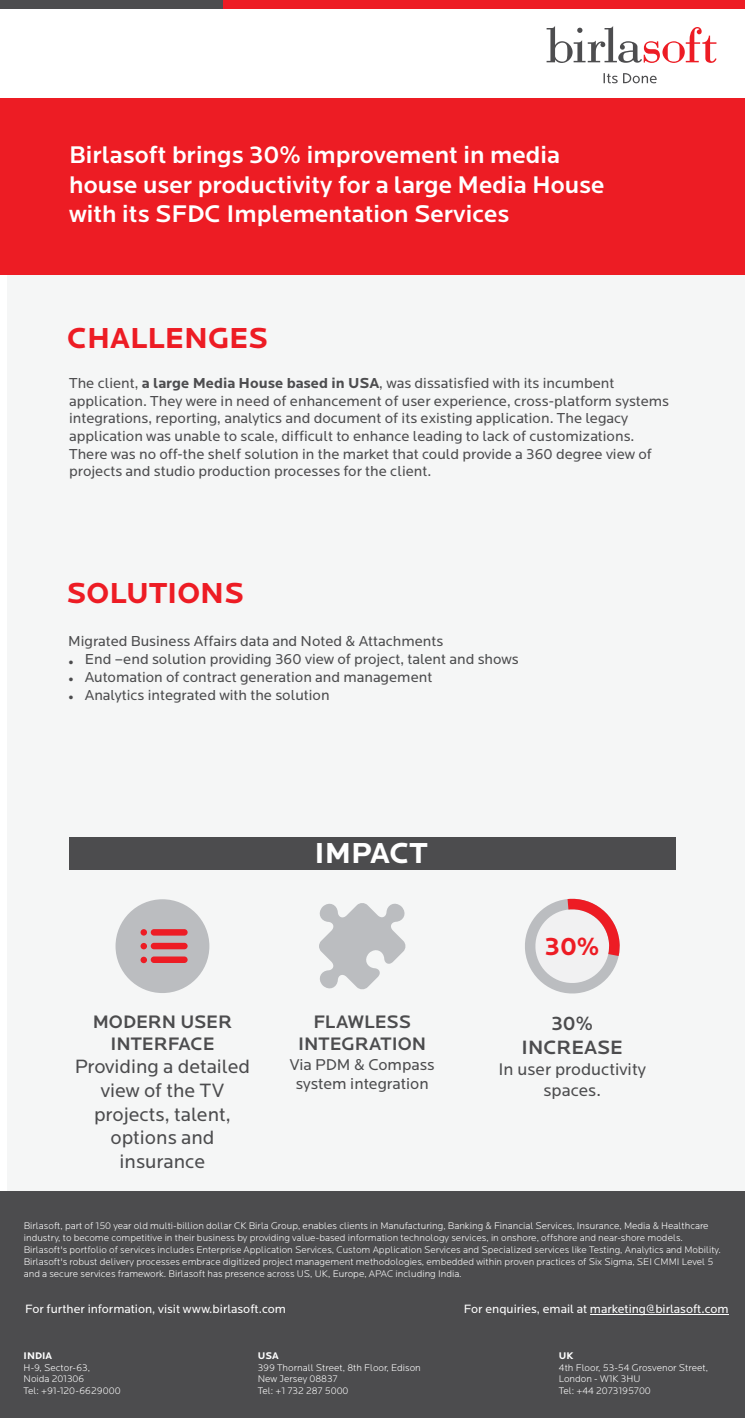
<style>
.page{position:relative;width:745px;height:1418px;background:#fff}
.page>*{position:absolute;margin:0;border:0;box-sizing:border-box;transform-origin:0 0}
.t1{font:700 30px "Locator";color:#ed1c24}
.t2{font:700 30px "Locator";color:#fff}
.t3{font:700 25.88px "Locator";color:#ed1c24}
.t4{font:500 25px/29.5px "Locator";color:#fff}
.t5{font:20px/23.6px "Locator";color:#4c4c4e;text-align:center}
.t6{font:500 20px/23.6px "Locator";color:#4c4c4e;text-align:center}
.t7{font:500 18.75px/22.1px "Locator";color:#4c4c4e;text-align:center}
.t8{font:17.5px/20.6px "Locator";color:#4c4c4e;text-align:center}
.t9{font:16.25px/19.2px "Locator";color:#4c4c4e;text-align:center}
.t10{font:15px/17.8px "Locator";color:#4d4d4f}
.t11{font:15px "Locator";color:#4c4c4e}
.t12{font:12.5px "Locator";color:#fff}
.t13{font:300 10px/11.9px "Locator";color:#fff}
.t14{font:700 10px "Locator";color:#fff}
.s1{font-weight:700}
</style>
<div class="page">
<div style="left:7px;top:99px;width:737px;height:1318px;background:#f5f6f6"></div>
<div style="left:69px;top:837px;width:606px;height:32px;background:#4c4c4e"></div>
<div style="left:222px;top:0;width:522px;height:8px;background:#ed1c24"></div>
<div style="left:0;top:0;width:222px;height:8px;background:#4d4d4f"></div>
<svg style="left:546px;top:26px;width:170px;height:37px"></svg>
<svg style="left:603px;top:73px;width:53px;height:10px"></svg>
<div style="left:0;top:98px;width:744px;height:176px;background:#ed1c24"></div>
<svg style="left:525px;top:898px;width:95px;height:96px"></svg>
<div style="left:0;top:1191px;width:744px;height:226px;background:#4c4c4e"></div>
<hr style="left:589px;top:1314px;width:139px;height:1px;background:#fff">
<svg style="left:115px;top:899px;width:94px;height:94px"></svg>
<svg style="left:319px;top:903px;width:87px;height:87px"></svg>
<h3 class="t4" style="left:69px;top:142px;width:536px">Birlasoft brings 30% improvement in media house user productivity for a large Media House with its SFDC Implementation Services</h3>
<h1 class="t1" style="left:67px;top:326px;width:202px">CHALLENGES</h1>
<p class="t10" style="left:69px;top:375px;width:601px">The client, <span class="s1">a large Media House based in USA</span>, was dissatisfied with its incumbent application. They were in need of enhancement of user experience, cross-platform systems integrations, reporting, analytics and document of its existing application. The legacy application was unable to scale, difficult to enhance leading to lack of customizations.<br>There was no off-the shelf solution in the market that could provide a 360 degree view of projects and studio production processes for the client.</p>
<h1 class="t1" style="left:67px;top:580px;width:179px">SOLUTIONS</h1>
<h3 class="t11" style="left:68px;top:635px;width:376px">Migrated Business Affairs data and Noted &amp; Attachments</h3>
<h3 class="t11" style="left:68px;top:653px;width:451px">• End –end solution providing 360 view of project, talent and shows</h3>
<h3 class="t11" style="left:68px;top:670px;width:365px">• Automation of contract generation and management</h3>
<h3 class="t11" style="left:68px;top:688px;width:263px">• Analytics integrated with the solution</h3>
<h1 class="t2" style="left:314px;top:841px;width:115px">IMPACT</h1>
<h3 class="t7" style="left:93px;top:1012px;width:141px">MODERN USER<br>INTERFACE</h3>
<h3 class="t5" style="left:75px;top:1056px;width:177px">Providing a detailed view of the TV projects, talent, options and insurance</h3>
<h3 class="t7" style="left:298px;top:1012px;width:130px">FLAWLESS<br>INTEGRATION</h3>
<h3 class="t9" style="left:289px;top:1056px;width:146px">Via PDM &amp; Compass system integration</h3>
<h2 class="t3" style="left:544px;top:935px;width:56px">30%</h2>
<h3 class="t6" style="left:521px;top:1013px;width:103px">30%<br>INCREASE</h3>
<h3 class="t8" style="left:498px;top:1060px;width:149px">In user productivity spaces.</h3>
<p class="t13" style="left:24px;top:1220px;width:698px">Birlasoft, part of 150 year old multi-billion dollar CK Birla Group, enables clients in Manufacturing, Banking &amp; Financial Services, Insurance, Media &amp; Healthcare industry, to become competitive in their business by providing value-based information technology services, in onshore, offshore and near-shore models.<br>Birlasoft's portfolio of services includes Enterprise Application Services, Custom Application Services and Specialized services like Testing, Analytics and Mobility.<br>Birlasoft's robust delivery processes embrace digitized project management methodologies, embedded within proven practices of Six Sigma, SEI CMMI Level 5 and a secure services framework. Birlasoft has presence across US, UK, Europe, APAC including India.</p>
<p class="t12" style="left:25px;top:1303px;width:262px">For further information, visit www.birlasoft.com</p>
<p class="t12" style="left:463px;top:1303px;width:266px">For enquiries, email at marketing@birlasoft.com</p>
<p class="t14" style="left:24px;top:1351px;width:30px">INDIA</p>
<p class="t13" style="left:24px;top:1361px;width:98px">H-9, Sector-63,<br>Noida 201306<br>Tel: +91-120-6629000</p>
<p class="t14" style="left:558px;top:1351px;width:16px">UK</p>
<p class="t13" style="left:558px;top:1361px;width:151px">4th Floor, 53-54 Grosvenor Street,<br>London - W1K 3HU<br>Tel: +44 2073195700</p>
<p class="t14" style="left:258px;top:1351px;width:22px">USA</p>
<p class="t13" style="left:258px;top:1362px;width:164px">399 Thornall Street, 8th Floor, Edison<br>New Jersey 08837<br>Tel: +1 732 287 5000</p>
</div>
